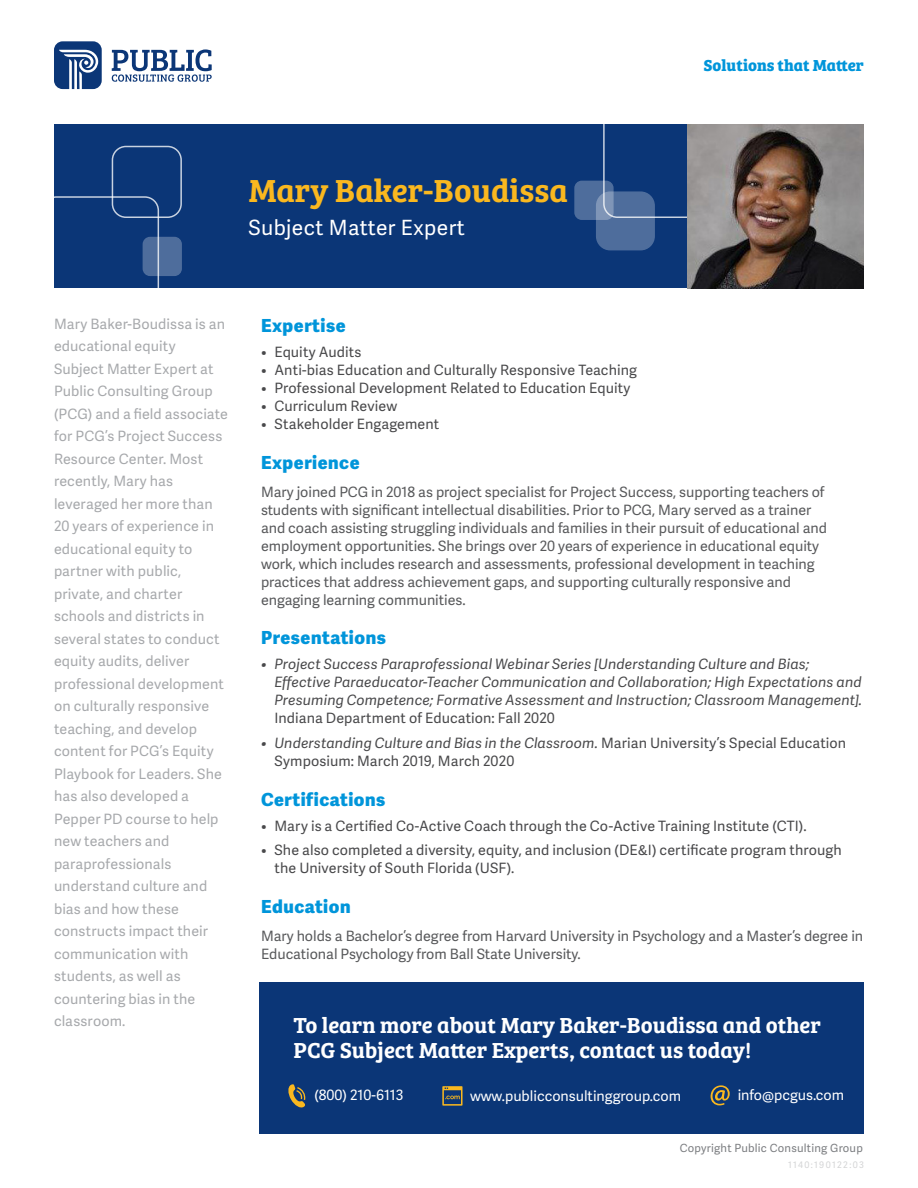
<style>
.page{position:relative;width:918px;height:1188px;background:#fff}
.page>*{position:absolute;margin:0;border:0;box-sizing:border-box;transform-origin:0 0}
.Main_Title{font:33px "Bree Serif Sb";color:#fab81f}
.t1{font:22.5px/25.5px "Bree Serif Sb";color:#fff}
.SME{font:21px "Adelle Sans";letter-spacing:.02em;color:#fff}
.SubHead{font:18px "Adelle Sans Eb";letter-spacing:.03em;color:#0095da}
.t2{font:700 16.5px "Bree Serif";color:#0095da}
.Biography{font:14.25px/22.5px "Adelle Sans";letter-spacing:.01em;color:#a7a9ac}
.Body_Copy{font:14.25px/18px "Adelle Sans";color:#58595b}
.t3{font:14.25px/18px "Adelle Sans";letter-spacing:.01em;color:#48484a}
.t4{font:italic 14.25px/18px "Adelle Sans";letter-spacing:.005em;color:#48484a}
.t5{font:14.25px "Adelle Sans";color:#fff}
.t6{font:11.25px "Adelle Sans";letter-spacing:.02em;color:#7c7e81}
.MKT_CODE{font:9px "Adelle Sans";letter-spacing:.15em;color:#d3d4d5}
.s1{font-style:normal}
.s2{font-style:italic}
</style>
<div class="page">
<div style="left:54px;top:124px;width:634px;height:164px;background:#0b3677"></div>
<div style="left:603px;top:79px;width:135px;height:139px;border:2px solid #fff;border-radius:14px"></div>
<div style="left:597px;top:192px;width:57px;height:58px;background:#4e6d9c;border-radius:14px"></div>
<div style="left:596px;top:191px;width:59px;height:59px;border:2px solid #fff;border-radius:14px"></div>
<div style="left:112px;top:146px;width:70px;height:72px;border:2px solid #fff;border-radius:14px"></div>
<svg style="left:575px;top:181px;width:38px;height:38px"></svg>
<div style="left:574px;top:181px;width:40px;height:39px;border:2px solid #fff;border-radius:7px"></div>
<div style="left:143px;top:238px;width:38px;height:37px;background:#4e6d9c;border-radius:7px"></div>
<div style="left:143px;top:237px;width:39px;height:39px;border:2px solid #fff;border-radius:7px"></div>
<div style="left:42px;top:196px;width:117px;height:121px;border:2px solid #fff;border-radius:14px"></div>
<img style="left:688px;top:124px;width:176px;height:164px">
<svg style="left:54px;top:41px;width:48px;height:48px"></svg>
<svg style="left:112px;top:49px;width:100px;height:33px"></svg>
<div style="left:260px;top:983px;width:604px;height:151px;background:#0b3677"></div>
<svg style="left:288px;top:1084px;width:18px;height:24px"></svg>
<svg style="left:711px;top:1085px;width:19px;height:20px"></svg>
<svg style="left:442px;top:1086px;width:21px;height:20px"></svg>
<p class="Main_Title" style="left:248px;top:165px;width:321px">Mary Baker-Boudissa</p>
<p class="SME" style="left:248px;top:212px;width:218px">Subject Matter Expert</p>
<p class="t2" style="left:704px;top:52px;width:162px">Solutions that Matter</p>
<p class="Biography" style="left:54px;top:312px;width:175px">Mary Baker-Boudissa is an educational equity<br>Subject Matter Expert at<br>Public Consulting Group (PCG) and a field associate for PCG’s Project Success<br>Resource Center. Most recently, Mary has leveraged her more than<br>20 years of experience in educational equity to partner with public, private, and charter schools and districts in several states to conduct equity audits, deliver professional development on culturally responsive teaching, and develop content for PCG’s Equity<br>Playbook for Leaders. She has also developed a<br>Pepper PD course to help new teachers and paraprofessionals understand culture and bias and how these constructs impact their communication with students, as well as countering bias in the classroom.</p>
<p class="SubHead" style="left:261px;top:313px;width:86px">Expertise</p>
<p class="t3" style="left:261px;top:343px;width:102px">• Equity Audits</p>
<p class="t3" style="left:261px;top:361px;width:377px">• Anti-bias Education and Culturally Responsive Teaching</p>
<p class="t3" style="left:261px;top:379px;width:371px">• Professional Development Related to Education Equity</p>
<p class="t3" style="left:261px;top:397px;width:138px">• Curriculum Review</p>
<p class="t3" style="left:261px;top:415px;width:180px">• Stakeholder Engagement</p>
<p class="SubHead" style="left:261px;top:449px;width:100px">Experience</p>
<p class="Body_Copy" style="left:261px;top:482px;width:568px">Mary joined PCG in 2018 as project specialist for Project Success, supporting teachers of students with significant intellectual disabilities. Prior to PCG, Mary served as a trainer and coach assisting struggling individuals and families in their pursuit of educational and employment opportunities. She brings over 20 years of experience in educational equity work, which includes research and assessments, professional development in teaching practices that address achievement gaps, and supporting culturally responsive and engaging learning communities.</p>
<p class="SubHead" style="left:261px;top:625px;width:126px">Presentations</p>
<p class="t4" style="left:274px;top:655px;width:589px;text-indent:-14px">• Project Success Paraprofessional Webinar Series [Understanding Culture and Bias; Effective Paraeducator-Teacher Communication and Collaboration; High Expectations and Presuming Competence; Formative Assessment and Instruction; Classroom Management].<br><span class="s1">Indiana Department of Education: Fall 2020</span></p>
<p class="t3" style="left:274px;top:733px;width:573px;text-indent:-14px"><span class="s2">• Understanding Culture and Bias in the Classroom.</span> Marian University’s Special Education<br>Symposium: March 2019, March 2020</p>
<p class="SubHead" style="left:261px;top:786px;width:126px">Certifications</p>
<p class="t3" style="left:261px;top:816px;width:547px">• Mary is a Certified Co-Active Coach through the Co-Active Training Institute (CTI).</p>
<p class="t3" style="left:274px;top:841px;width:569px;text-indent:-14px">• She also completed a diversity, equity, and inclusion (DE&amp;I) certificate program through the University of South Florida (USF).</p>
<p class="SubHead" style="left:261px;top:894px;width:91px">Education</p>
<p class="Body_Copy" style="left:261px;top:926px;width:604px">Mary holds a Bachelor’s degree from Harvard University in Psychology and a Master’s degree in<br>Educational Psychology from Ball State University.</p>
<p class="t1" style="left:294px;top:1011px;width:529px">To learn more about Mary Baker-Boudissa and other<br>PCG Subject Matter Experts, contact us today!</p>
<p class="t5" style="left:314px;top:1085px;width:91px">(800) 210-6113</p>
<p class="t5" style="left:470px;top:1086px;width:213px">www.publicconsultinggroup.com</p>
<p class="t5" style="left:738px;top:1084px;width:108px">info@pcgus.com</p>
<p class="t6" style="left:680px;top:1140px;width:185px">Copyright Public Consulting Group</p>
<p class="MKT_CODE" style="left:788px;top:1158px;width:77px">1140:190122:03</p>
</div>
